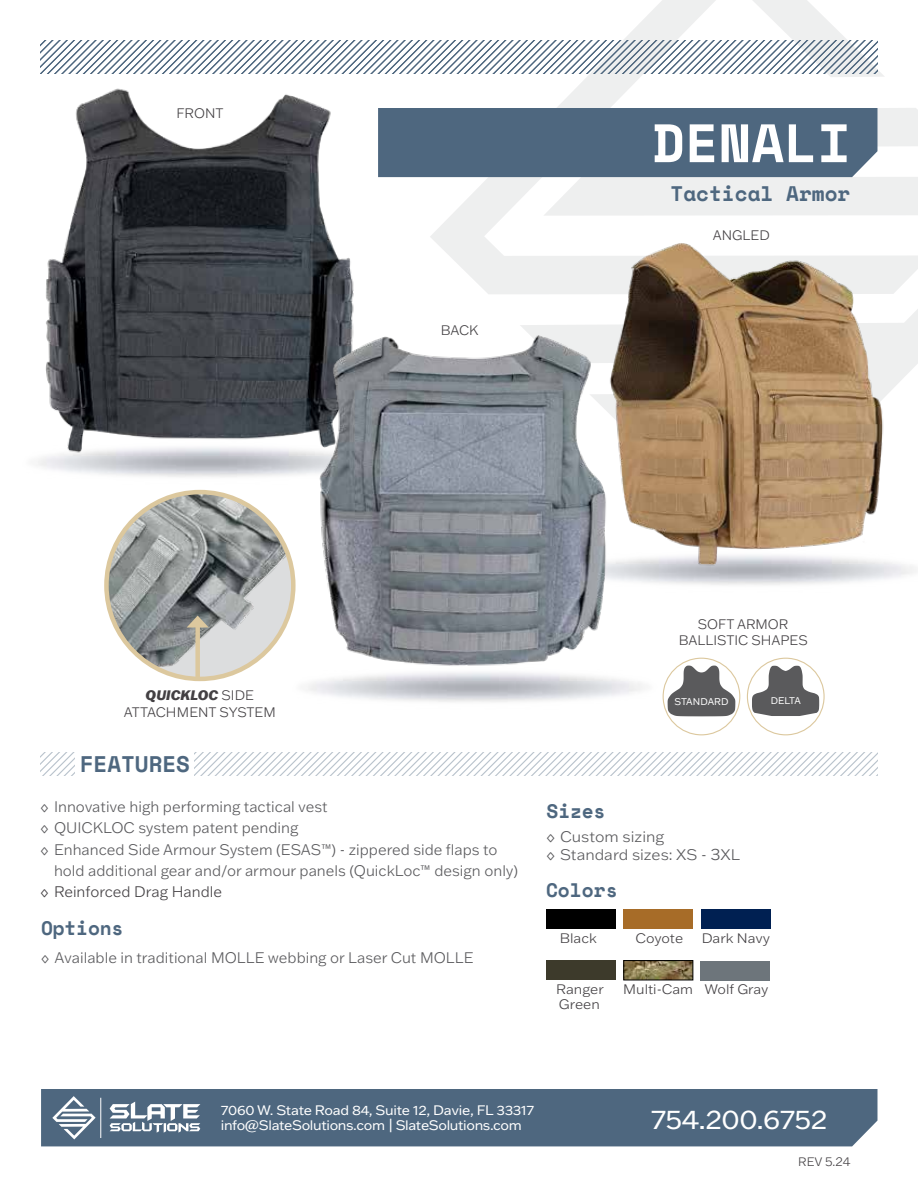
<style>
.page{position:relative;width:918px;height:1188px;background:#fff}
.page>*{position:absolute;margin:0;border:0;box-sizing:border-box;transform-origin:0 0}
.t1{font:700 54px "Space Mono";color:#fff}
.t2{font:27px "Franklin Gothic ATF";letter-spacing:-.015em;color:#fff;scale:1.05 1}
.t3{font:700 22.5px "Space Mono";color:#4e677f}
.t4{font:700 21px "Space Mono";color:#4e677f}
.t5{font:700 19.5px "Space Mono";letter-spacing:-.01em;color:#4e677f}
.t6{font:300 15px "Franklin Gothic ATF";color:#59595c}
.t7{font:300 15px/18px "Franklin Gothic ATF";color:#59595c;scale:1.05 1}
.t8{font:300 15px "Franklin Gothic ATF";color:#434043}
.t9{font:13.5px/15px "Franklin Gothic ATF";letter-spacing:-.025em;color:#fff;scale:1.05 1}
.t10{font:300 13.5px/16.5px "Franklin Gothic ATF";color:#434043;text-align:center}
.t11{font:300 13.5px "Franklin Gothic ATF";color:#434043;scale:1.05 1}
.t12{font:300 12px "Franklin Gothic ATF";color:#434043}
.t13{font:9.6px "Franklin Gothic ATF";color:#fff}
.t14{font:9.45px "Franklin Gothic ATF";letter-spacing:-.035em;color:#fff}
.s1{font-weight:800;font-style:italic}
.s2{font-size:16.5px}
</style>
<div class="page">
<img style="left:98px;top:473px;width:207px;height:21px">
<div style="left:546px;top:909px;width:69px;height:19px;background:#000"></div>
<div style="left:624px;top:909px;width:69px;height:19px;background:#a76c28"></div>
<div style="left:702px;top:909px;width:69px;height:19px;background:#002052"></div>
<div style="left:701px;top:961px;width:69px;height:19px;background:#6d757b"></div>
<div style="left:546px;top:961px;width:69px;height:19px;background:#3d3a2b"></div>
<img style="left:625px;top:962px;width:66px;height:16px">
<div style="left:623px;top:960px;width:70px;height:20px;border:1px solid #000"></div>
<img style="left:38px;top:73px;width:335px;height:400px">
<div style="left:41px;top:1089px;width:836px;height:57px;background:#4e677f"></div>
<svg style="left:52px;top:1096px;width:44px;height:43px"></svg>
<hr style="left:100px;top:1098px;width:1px;height:40px;background:#fff">
<svg style="left:110px;top:1102px;width:90px;height:31px"></svg>
<svg style="left:893px;top:309px;width:25px;height:79px;fill:#eeefef"></svg>
<svg style="left:430px;top:0;width:488px;height:294px"></svg>
<div style="left:378px;top:108px;width:499px;height:69px;background:#4e677f"></div>
<svg style="left:40px;top:40px;width:838px;height:33px"></svg>
<img style="left:305px;top:323px;width:311px;height:364px">
<img style="left:106px;top:492px;width:187px;height:187px;border-radius:93px">
<div style="left:104px;top:490px;width:192px;height:191px;border:4px solid #dcc89e;border-radius:50%"></div>
<img style="left:599px;top:218px;width:294px;height:355px">
<div style="left:195px;top:623px;width:5px;height:54px;background:#dcc89e"></div>
<svg style="left:187px;top:616px;width:22px;height:12px"></svg>
<svg style="left:40px;top:752px;width:838px;height:24px"></svg>
<div style="left:76px;top:747px;width:118px;height:33px;background:#fff"></div>
<svg style="left:667px;top:665px;width:69px;height:52px"></svg>
<div style="left:663px;top:658px;width:77px;height:77px;border:1px solid #dcc89e;border-radius:50%"></div>
<svg style="left:752px;top:665px;width:67px;height:51px"></svg>
<div style="left:747px;top:658px;width:78px;height:77px;border:1px solid #dcc89e;border-radius:50%"></div>
<p class="t10" style="left:176px;top:105px;width:49px">FRONT</p>
<p class="t10" style="left:441px;top:321px;width:39px">BACK</p>
<h1 class="t1" style="left:652px;top:102px;width:200px">DENALI</h1>
<h3 class="t4" style="left:671px;top:177px;width:181px">Tactical Armor</h3>
<p class="t10" style="left:713px;top:227px;width:59px">ANGLED</p>
<p class="t10" style="left:124px;top:687px;width:153px"><span class="s1">QUICKLOC</span> SIDE<br>ATTACHMENT SYSTEM</p>
<h3 class="t3" style="left:80px;top:747px;width:112px">FEATURES</h3>
<p class="t6" style="left:40px;top:796px;width:289px">◊ Innovative high performing tactical vest</p>
<p class="t6" style="left:40px;top:817px;width:260px">◊ QUICKLOC system patent pending</p>
<p class="t6" style="left:40px;top:839px;width:459px">◊ Enhanced Side Armour System (ESAS™) - zippered side flaps to</p>
<p class="t6" style="left:54px;top:860px;width:465px">hold additional gear and/or armour panels (QuickLoc™ design only)</p>
<p class="t8" style="left:40px;top:881px;width:183px">◊ Reinforced Drag Handle</p>
<h3 class="t5" style="left:41px;top:913px;width:84px">Options</h3>
<p class="t6" style="left:41px;top:947px;width:434px">◊ Available in traditional MOLLE webbing or Laser Cut MOLLE</p>
<p class="t10" style="left:679px;top:616px;width:131px">SOFT ARMOR<br>BALLISTIC SHAPES</p>
<p class="t13" style="left:674px;top:695px;width:56px">STANDARD</p>
<p class="t14" style="left:771px;top:694px;width:31px">DELTA</p>
<h3 class="t5" style="left:547px;top:796px;width:60px">Sizes</h3>
<p class="t7" style="left:547px;top:828px;width:186px">◊ Custom sizing<br>◊ Standard sizes: XS - <span class="s2">3</span>XL</p>
<h3 class="t5" style="left:546px;top:876px;width:73px">Colors</h3>
<p class="t11" style="left:560px;top:929px;width:37px">Black</p>
<p class="t11" style="left:636px;top:929px;width:47px">Coyote</p>
<p class="t11" style="left:702px;top:929px;width:67px">Dark Navy</p>
<p class="t11" style="left:556px;top:980px;width:47px">Ranger</p>
<p class="t11" style="left:623px;top:980px;width:140px">Multi-Cam Wolf Gray</p>
<p class="t11" style="left:559px;top:995px;width:40px">Green</p>
<p class="t9" style="left:221px;top:1102px;width:300px">7060 W. State Road 84, Suite 12, Davie, FL 33317 info@SlateSolutions.com | SlateSolutions.com</p>
<h2 class="t2" style="left:651px;top:1102px;width:170px">754.200.6752</h2>
<p class="t12" style="left:798px;top:1154px;width:54px">REV 5.24</p>
</div>
